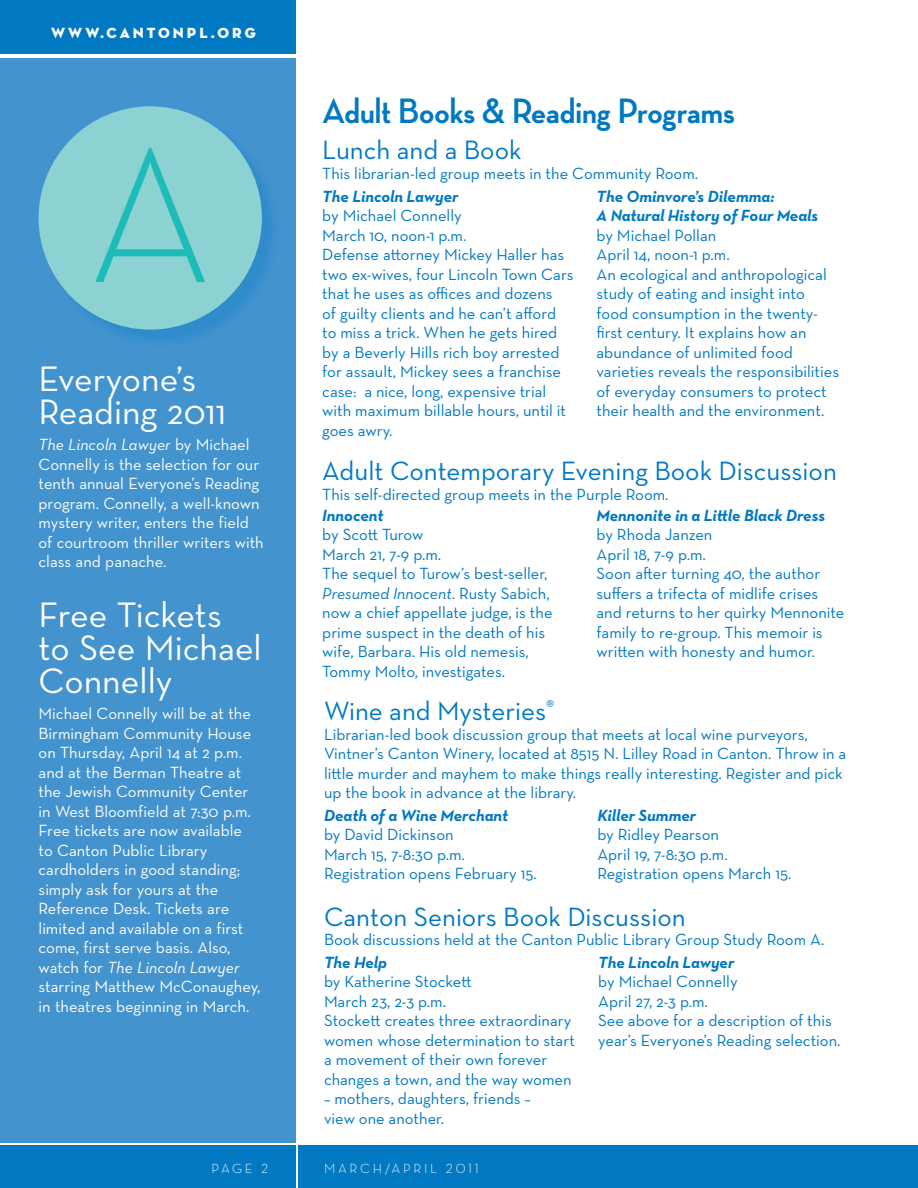
<style>
.page{position:relative;width:918px;height:1188px;background:#fff}
.page>*{position:absolute;margin:0;border:0;box-sizing:border-box;transform-origin:0 0}
.Headline_White{font:36px/33px "Neutraface Text";color:#fff}
.Headline{font:700 36px "Neutraface Display";color:#0079c2}
.Subhead{font:27px "Neutraface Text";color:#0079c2}
.Subhead_No_After_Spa{font:27px "Neutraface Text";color:#0079c2}
.Body{font:16.5px/19.5px "Neutraface Text";color:#0079c2}
.Body_White{font:16.5px/19.5px "Neutraface Text";color:#fff}
.Book_Title{font:italic 700 16.5px/19.5px "Neutraface Text";color:#0079c2}
.t1{font:15px "Neutraface Display Titling";letter-spacing:.2em;color:#fff}
.t2{font:300 13.5px "Neutraface Text";letter-spacing:.2em;color:#fff}
.s1{font-style:italic}
</style>
<div class="page">
<div style="left:298px;top:1146px;width:620px;height:42px;background:#0079c2"></div>
<div style="left:0;top:1146px;width:295px;height:42px;background:#0079c2"></div>
<div style="left:0;top:58px;width:295px;height:1085px;background:#4393cf"></div>
<div style="left:0;top:0;width:295px;height:54px;background:#0079c2"></div>
<div style="left:41px;top:109px;width:240px;height:239px;background:#0079c2;opacity:.3"></div>
<div style="left:39px;top:106px;width:223px;height:224px;background:#8dd2d2;border-radius:50%"></div>
<svg style="left:95px;top:148px;width:110px;height:134px"></svg>
<p class="t1" style="left:51px;top:23px;width:206px">WWW.CANTONPL.ORG</p>
<p class="Headline_White" style="left:39px;top:362px;width:189px">Everyone’s<br>Reading 2011</p>
<p class="Body_White" style="left:39px;top:435px;width:227px"><span class="s1">The Lincoln Lawyer</span> by Michael<br>Connelly is the selection for our tenth annual Everyone’s Reading program. Connelly, a well-known mystery writer, enters the field of courtroom thriller writers with class and panache.</p>
<p class="Headline_White" style="left:39px;top:598px;width:225px">Free Tickets to See Michael<br>Connelly</p>
<p class="Body_White" style="left:39px;top:704px;width:223px">Michael Connelly will be at the<br>Birmingham Community House on Thursday, April 14 at 2 p.m. and at the Berman Theatre at the Jewish Community Center in West Bloomfield at 7:30 p.m.<br>Free tickets are now available to Canton Public Library cardholders in good standing; simply ask for yours at the<br>Reference Desk. Tickets are limited and available on a first come, first serve basis. Also, watch for <span class="s1">The Lincoln Lawyer </span>starring Matthew McConaughey, in theatres beginning in March.</p>
<p class="t2" style="left:211px;top:1160px;width:58px">PAGE 2</p>
<p class="Headline" style="left:322px;top:90px;width:414px">Adult Books &amp; Reading Programs</p>
<p class="Subhead" style="left:322px;top:133px;width:201px">Lunch and a Book</p>
<p class="Body" style="left:322px;top:163px;width:377px">This librarian-led group meets in the Community Room.</p>
<p class="Book_Title" style="left:322px;top:186px;width:138px">The Lincoln Lawyer</p>
<p class="Body" style="left:322px;top:206px;width:141px">by Michael Connelly</p>
<p class="Body" style="left:322px;top:225px;width:146px">March 10, noon-1 p.m.</p>
<p class="Body" style="left:322px;top:245px;width:253px">Defense attorney Mickey Haller has two ex-wives, four Lincoln Town Cars that he uses as offices and dozens<br>of guilty clients and he can’t afford to miss a trick. When he gets hired by a Beverly Hills rich boy arrested for assault, Mickey sees a franchise case: a nice, long, expensive trial with maximum billable hours, until it goes awry.</p>
<p class="Book_Title" style="left:597px;top:186px;width:223px">The Ominvore’s Dilemma:<br>A Natural History of Four Meals</p>
<p class="Body" style="left:597px;top:225px;width:121px">by Michael Pollan</p>
<p class="Body" style="left:597px;top:245px;width:135px">April 14, noon-1 p.m.</p>
<p class="Body" style="left:597px;top:264px;width:244px">An ecological and anthropological study of eating and insight into food consumption in the twenty&shy;first century. It explains how an abundance of unlimited food varieties reveals the responsibilities of everyday consumers to protect their health and the environment.</p>
<p class="Subhead" style="left:322px;top:454px;width:516px">Adult Contemporary Evening Book Discussion</p>
<p class="Body" style="left:322px;top:484px;width:348px">This self-directed group meets in the Purple Room.</p>
<p class="Book_Title" style="left:322px;top:505px;width:63px">Innocent</p>
<p class="Body" style="left:322px;top:524px;width:103px">by Scott Turow</p>
<p class="Body" style="left:322px;top:544px;width:120px">March 21, 7-9 p.m.</p>
<p class="Body" style="left:322px;top:563px;width:232px">The sequel to Turow’s best-seller,<br><span class="s1">Presumed Innocent</span>. Rusty Sabich, now a chief appellate judge, is the prime suspect in the death of his wife, Barbara. His old nemesis,<br>Tommy Molto, investigates.</p>
<p class="Book_Title" style="left:597px;top:505px;width:230px">Mennonite in a Little Black Dress</p>
<p class="Body" style="left:597px;top:524px;width:117px">by Rhoda Janzen</p>
<p class="Body" style="left:597px;top:544px;width:111px">April 18, 7-9 p.m.</p>
<p class="Body" style="left:597px;top:563px;width:249px">Soon after turning 40, the author suffers a trifecta of midlife crises and returns to her quirky Mennonite family to re-group. This memoir is written with honesty and humor.</p>
<p class="Subhead" style="left:324px;top:694px;width:232px">Wine and Mysteries<sup>®</sup></p>
<p class="Body" style="left:324px;top:724px;width:524px">Librarian-led book discussion group that meets at local wine purveyors, Vintner’s Canton Winery, located at 8515 N. Lilley Road in Canton. Throw in a little murder and mayhem to make things really interesting. Register and pick up the book in advance at the library.</p>
<p class="Book_Title" style="left:324px;top:805px;width:186px">Death of a Wine Merchant</p>
<p class="Body" style="left:324px;top:825px;width:131px">by David Dickinson</p>
<p class="Body" style="left:324px;top:844px;width:142px">March 15, 7-8:30 p.m.</p>
<p class="Body" style="left:324px;top:864px;width:214px">Registration opens February 15.</p>
<p class="Book_Title" style="left:597px;top:805px;width:100px">Killer Summer</p>
<p class="Body" style="left:597px;top:825px;width:123px">by Ridley Pearson</p>
<p class="Body" style="left:597px;top:844px;width:132px">April 19, 7-8:30 p.m.</p>
<p class="Body" style="left:597px;top:864px;width:196px">Registration opens March 15.</p>
<p class="Subhead_No_After_Spa" style="left:324px;top:899px;width:363px">Canton Seniors Book Discussion</p>
<p class="Body" style="left:324px;top:929px;width:502px">Book discussions held at the Canton Public Library Group Study Room A.</p>
<p class="Book_Title" style="left:324px;top:952px;width:64px">The Help</p>
<p class="Body" style="left:324px;top:972px;width:149px">by Katherine Stockett</p>
<p class="Body" style="left:324px;top:991px;width:124px">March 23, 2-3 p.m.</p>
<p class="Body" style="left:324px;top:1011px;width:252px">Stockett creates three extraordinary women whose determination to start a movement of their own forever changes a town, and the way women</p>
<p class="Body" style="left:324px;top:1089px;width:209px">– mothers, daughters, friends – view one another.</p>
<p class="Book_Title" style="left:598px;top:952px;width:138px">The Lincoln Lawyer</p>
<p class="Body" style="left:598px;top:972px;width:141px">by Michael Connelly</p>
<p class="Body" style="left:598px;top:991px;width:111px">April 27, 2-3 p.m.</p>
<p class="Body" style="left:598px;top:1011px;width:244px">See above for a description of this year’s Everyone’s Reading selection.</p>
<p class="t2" style="left:324px;top:1160px;width:156px">MARCH/APRIL 2011</p>
</div>
